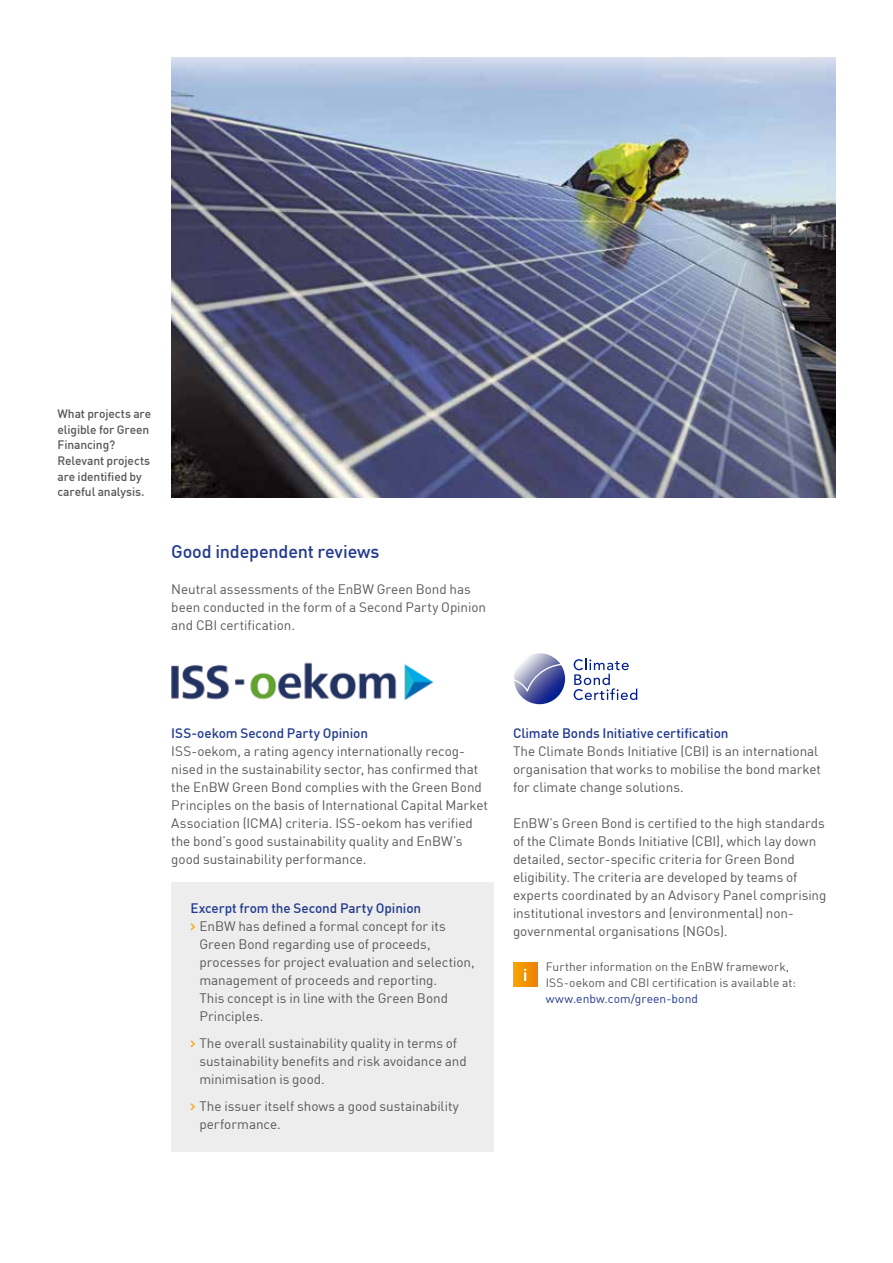
<style>
.page{position:relative;width:893px;height:1263px;background:#fff}
.page>*{position:absolute;margin:0;border:0;box-sizing:border-box;transform-origin:0 0}
.t1{font:500 18px "En BWDIN Pro";letter-spacing:-.01em;color:#213a8f}
.t2{font:13.5px/18px "En BWDIN Pro";letter-spacing:-.005em;color:#575756}
.t3{font:500 13.5px "En BWDIN Pro";letter-spacing:-.005em;color:#213a8f}
.t4{font:500 12px/15.8px "En BWDIN Pro";letter-spacing:-.005em;color:#575756}
.t5{font:12px/15.8px "En BWDIN Pro";letter-spacing:.005em;color:#575756}
.t6{font:12px "En BWDIN Pro";letter-spacing:.005em;color:#213a8f}
.s1{color:#f7a600}
</style>
<div class="page">
<img style="left:171px;top:57px;width:665px;height:440px">
<div style="left:171px;top:882px;width:323px;height:270px;background:#ededed"></div>
<div style="left:513px;top:963px;width:24px;height:24px;background:linear-gradient(to right,#f7a700,#f08100)"></div>
<svg style="left:524px;top:969px;width:2px;height:12px"></svg>
<img style="left:171px;top:662px;width:263px;height:38px">
<svg style="left:514px;top:653px;width:51px;height:51px"></svg>
<svg style="left:514px;top:663px;width:52px;height:29px;background:#8389b9"></svg>
<svg style="left:574px;top:659px;width:63px;height:41px"></svg>
<p class="t4" style="left:57px;top:404px;width:95px">What projects are eligible for Green<br>Financing?<br>Relevant projects are identified by careful analysis.</p>
<h1 class="t1" style="left:171px;top:536px;width:210px">Good independent reviews</h1>
<p class="t2" style="left:171px;top:578px;width:316px">Neutral assessments of the EnBW Green Bond has been conducted in the form of a Second Party Opinion and CBI certification.</p>
<p class="t3" style="left:171px;top:722px;width:198px">ISS-oekom Second Party Opinion</p>
<p class="t2" style="left:171px;top:740px;width:318px">ISS-oekom, a rating agency internationally recog&shy;nised in the sustainability sector, has confirmed that the EnBW Green Bond complies with the Green Bond Principles on the basis of International Capital Market Association (ICMA) criteria. ISS-oekom has verified the bond’s good sustainability quality and EnBW’s good sustainability performance.</p>
<p class="t3" style="left:190px;top:897px;width:232px">Excerpt from the Second Party Opinion</p>
<p class="t2" style="left:190px;top:916px;width:257px"><span class="s1">›</span> EnBW has defined a formal concept for its</p>
<p class="t2" style="left:199px;top:934px;width:233px">Green Bond regarding use of proceeds,</p>
<p class="t2" style="left:199px;top:952px;width:277px">processes for project evaluation and selection,</p>
<p class="t2" style="left:199px;top:970px;width:239px">management of proceeds and reporting.</p>
<p class="t2" style="left:199px;top:988px;width:250px">This concept is in line with the Green Bond</p>
<p class="t2" style="left:199px;top:1006px;width:66px">Principles.</p>
<p class="t2" style="left:199px;top:1033px;width:269px;text-indent:-9px"><span class="s1">›</span> The overall sustainability quality in terms of sustainability benefits and risk avoidance and minimisation is good.</p>
<p class="t2" style="left:199px;top:1096px;width:261px;text-indent:-9px"><span class="s1">›</span> The issuer itself shows a good sustainability performance.</p>
<p class="t3" style="left:513px;top:722px;width:217px">Climate Bonds Initiative certification</p>
<p class="t2" style="left:513px;top:740px;width:310px">The Climate Bonds Initiative (CBI) is an international organisation that works to mobilise the bond market for climate change solutions.</p>
<p class="t2" style="left:513px;top:812px;width:315px">EnBW’s Green Bond is certified to the high standards of the Climate Bonds Initiative (CBI), which lay down detailed, sector-specific criteria for Green Bond eligibility. The criteria are developed by teams of experts coordinated by an Advisory Panel comprising institutional investors and (environmental) non&shy;governmental organisations (NGOs).</p>
<p class="t5" style="left:546px;top:958px;width:252px">Further information on the EnBW framework,<br>ISS-oekom and CBI certification is available at:--</p>
<p class="t6" style="left:546px;top:989px;width:154px">www.enbw.com/green-bond</p>
</div>
